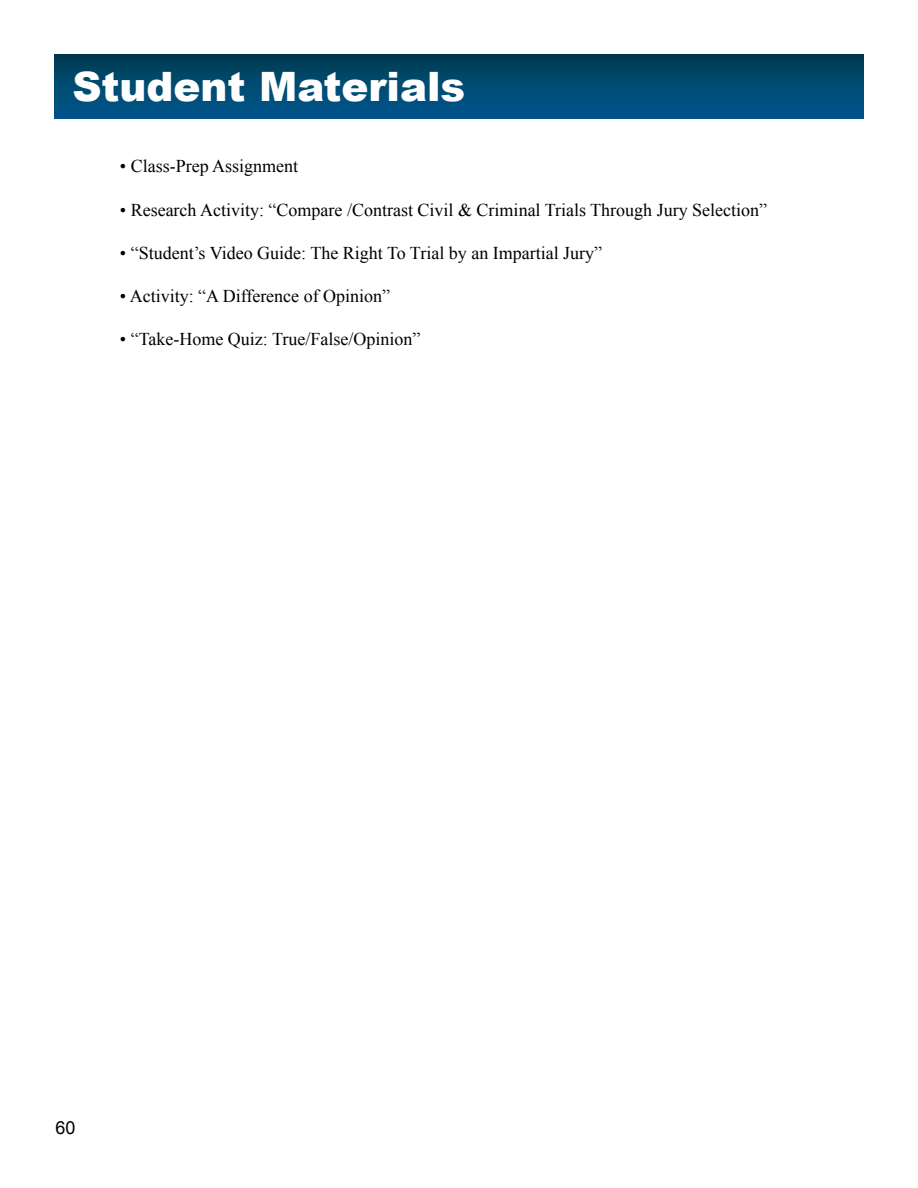
<style>
.page{position:relative;width:918px;height:1188px;background:#fff}
.page>*{position:absolute;margin:0;border:0;box-sizing:border-box;transform-origin:0 0}
.t1{font:900 40.5px "Arial";color:#fff}
.t2{font:18px "Times New Roman";color:#000}
.t3{font:18px "Arial";color:#000}
</style>
<div class="page">
<div style="left:54px;top:54px;width:810px;height:65px;background:linear-gradient(to bottom,#003c50,#005790)"></div>
<h1 class="t1" style="left:72px;top:57px;width:395px">Student Materials</h1>
<p class="t2" style="left:120px;top:154px;width:180px">• Class-Prep Assignment</p>
<p class="t2" style="left:120px;top:197px;width:649px">• Research Activity: “Compare /Contrast Civil &amp; Criminal Trials Through Jury Selection”</p>
<p class="t2" style="left:120px;top:241px;width:484px">• “Student’s Video Guide: The Right To Trial by an Impartial Jury”</p>
<p class="t2" style="left:120px;top:284px;width:272px">• Activity: “A Difference of Opinion”</p>
<p class="t2" style="left:120px;top:327px;width:302px">• “Take-Home Quiz: True/False/Opinion”</p>
<p class="t3" style="left:56px;top:1116px;width:22px">60</p>
</div>
